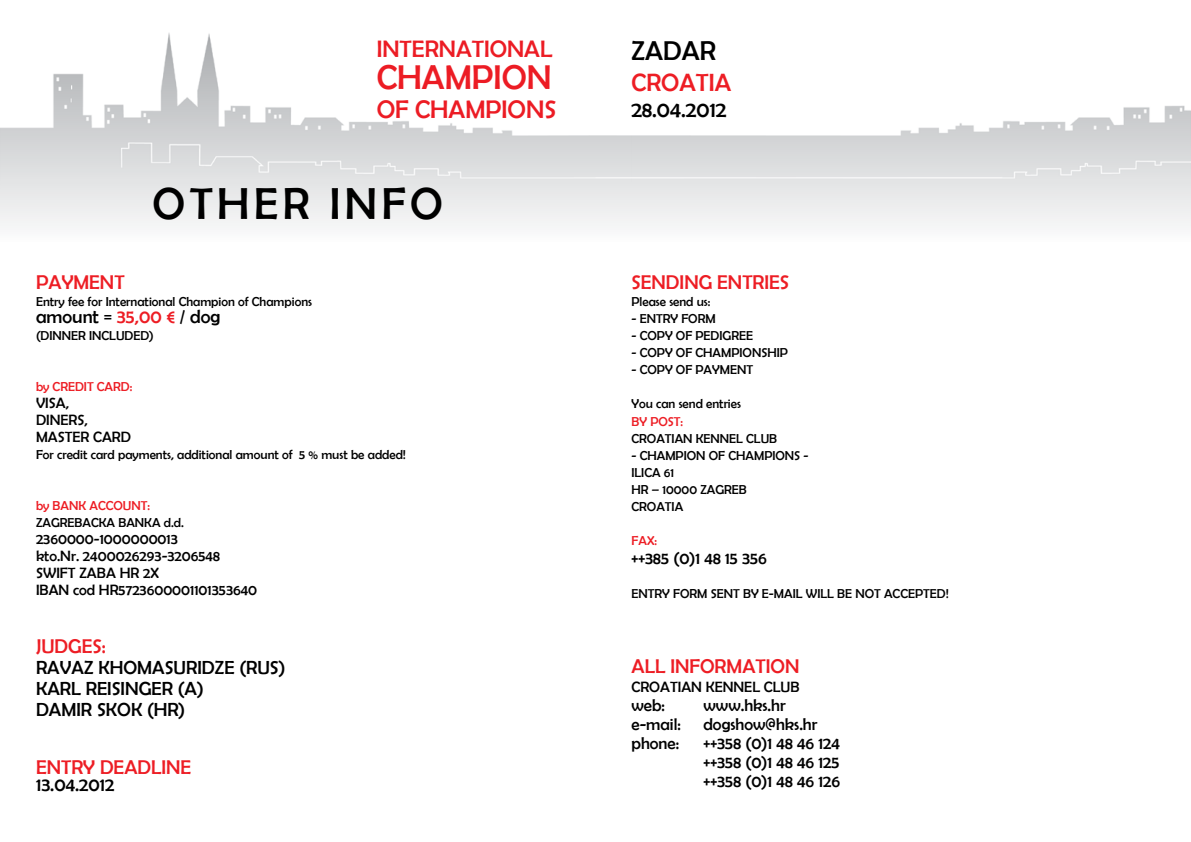
<style>
.page{position:relative;width:1191px;height:842px;background:#fff}
.page>*{position:absolute;margin:0;border:0;box-sizing:border-box;transform-origin:0 0}
.t1{font:45px "Berlin Sans FB";letter-spacing:.1em;color:#000}
.t2{font:34.5px "Berlin Sans FB";color:#ec1c24}
.t3{font:27.3px "Berlin Sans FB";color:#000}
.t4{font:25.5px "Berlin Sans FB";color:#ec1c24}
.t5{font:25px "Berlin Sans FB";color:#ed1d24}
.t6{font:23.9px "Berlin Sans FB";color:#ec1c24}
.t7{font:22px "Berlin Sans FB";color:#000}
.t8{font:20px "Berlin Sans FB";color:#ed1d24}
.t9{font:19px/21px "Berlin Sans FB";color:#000}
.t10{font:17px/19px "Berlin Sans FB";color:#000;text-align:justify}
.t11{font:15px/17px "Berlin Sans FB";color:#000}
.t12{font:13px/17px "Berlin Sans FB";color:#000}
.t13{font:13px "Berlin Sans FB";color:#ed1d24}
.s1{color:#ed1d24}
</style>
<div class="page">
<img style="left:0;top:33px;width:1191px;height:194px">
<h3 class="t6" style="left:377px;top:36px;width:177px">INTERNATIONAL</h3>
<h2 class="t2" style="left:377px;top:58px;width:176px">CHAMPION</h2>
<h3 class="t4" style="left:377px;top:95px;width:181px">OF CHAMPIONS</h3>
<h1 class="t1" style="left:153px;top:179px;width:292px">OTHER INFO</h1>
<h3 class="t8" style="left:36px;top:271px;width:90px">PAYMENT</h3>
<p class="t12" style="left:36px;top:293px;width:277px">Entry fee for International Champion of Champions</p>
<h3 class="t9" style="left:36px;top:306px;width:186px">amount = <span class="s1">35,00 €</span> / dog</h3>
<p class="t12" style="left:36px;top:327px;width:119px">(DINNER INCLUDED)</p>
<p class="t13" style="left:36px;top:379px;width:98px">by CREDIT CARD:</p>
<p class="t11" style="left:36px;top:394px;width:97px">VISA,<br>DINERS,<br>MASTER CARD</p>
<p class="t12" style="left:36px;top:446px;width:371px">For credit card payments, additional amount of 5 % must be added!</p>
<p class="t13" style="left:36px;top:498px;width:116px">by BANK ACCOUNT:</p>
<p class="t12" style="left:36px;top:514px;width:149px">ZAGREBACKA BANKA d.d.</p>
<p class="t11" style="left:36px;top:530px;width:223px">2360000-1000000013<br>kto.Nr. 2400026293-3206548<br>SWIFT ZABA HR 2X<br>IBAN cod HR5723600001101353640</p>
<h3 class="t8" style="left:36px;top:635px;width:71px">JUDGES:</h3>
<h3 class="t9" style="left:36px;top:657px;width:251px">RAVAZ KHOMASURIDZE (RUS)<br>KARL REISINGER (A)<br>DAMIR SKOK (HR)</h3>
<h3 class="t8" style="left:36px;top:756px;width:157px">ENTRY DEADLINE</h3>
<h3 class="t9" style="left:36px;top:774px;width:80px">13.04.2012</h3>
<h3 class="t3" style="left:631px;top:36px;width:86px">ZADAR</h3>
<h3 class="t5" style="left:631px;top:68px;width:101px">CROATIA</h3>
<h3 class="t7" style="left:631px;top:97px;width:96px">28.04.2012</h3>
<h3 class="t8" style="left:631px;top:271px;width:159px">SENDING ENTRIES</h3>
<p class="t12" style="left:631px;top:293px;width:80px">Please send us:</p>
<p class="t12" style="left:631px;top:310px;width:86px">- ENTRY FORM</p>
<p class="t12" style="left:631px;top:327px;width:123px">- COPY OF PEDIGREE</p>
<p class="t12" style="left:631px;top:344px;width:158px">- COPY OF CHAMPIONSHIP</p>
<p class="t12" style="left:631px;top:361px;width:123px">- COPY OF PAYMENT</p>
<p class="t12" style="left:631px;top:395px;width:111px">You can send entries</p>
<p class="t13" style="left:631px;top:414px;width:53px">BY POST:</p>
<p class="t12" style="left:631px;top:430px;width:147px">CROATIAN KENNEL CLUB</p>
<p class="t12" style="left:631px;top:447px;width:179px">- CHAMPION OF CHAMPIONS -<br>ILICA 61<br>HR – 10000 ZAGREB<br>CROATIA</p>
<p class="t13" style="left:631px;top:533px;width:27px">FAX:</p>
<h3 class="t10" style="left:631px;top:549px;width:137px">++385 (0)1 48 15 356</h3>
<p class="t12" style="left:631px;top:585px;width:319px">ENTRY FORM SENT BY E-MAIL WILL BE NOT ACCEPTED!</p>
<h3 class="t8" style="left:631px;top:655px;width:169px">ALL INFORMATION</h3>
<p class="t11" style="left:631px;top:678px;width:170px">CROATIAN KENNEL CLUB</p>
<h3 class="t10" style="left:631px;top:696px;width:35px">web:</h3>
<h3 class="t10" style="left:703px;top:696px;width:84px">www.hks.hr</h3>
<h3 class="t10" style="left:631px;top:715px;width:51px">e-mail:</h3>
<h3 class="t10" style="left:703px;top:715px;width:115px">dogshow@hks.hr</h3>
<h3 class="t10" style="left:631px;top:734px;width:49px">phone:</h3>
<h3 class="t10" style="left:703px;top:734px;width:138px">++358 (0)1 48 46 124 ++358 (0)1 48 46 125 ++358 (0)1 48 46 126</h3>
</div>
